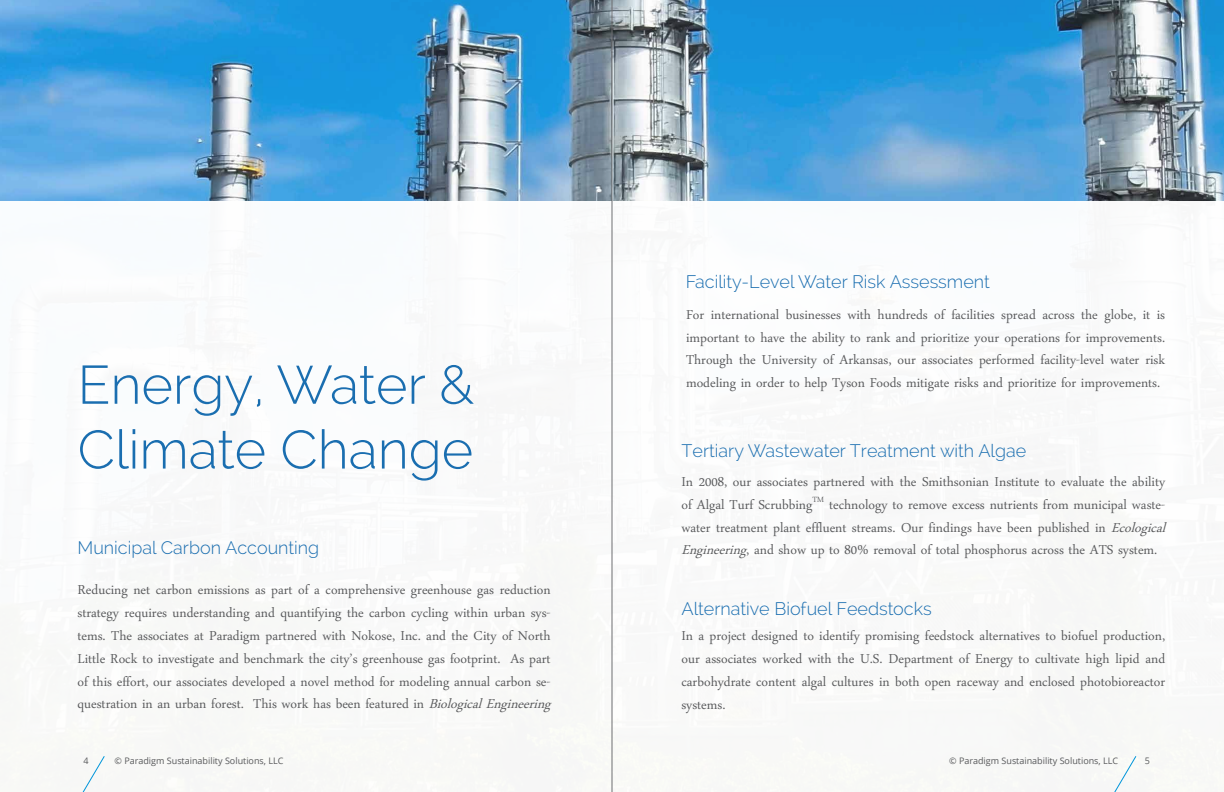
<style>
.page{position:relative;width:1224px;height:792px;background:#fff}
.page>*{position:absolute;margin:0;border:0;box-sizing:border-box;transform-origin:0 0}
.t1{font:300 54px/64.8px "Raleway";color:#1a6eb0}
.t2{font:19px/22.8px "Daun Penh";color:#58595b}
.t3{font:300 18px "Raleway";color:#1a6eb0}
.t4{font:9px "Open Sans";color:#58595b}
.s1{font-style:italic}
</style>
<div class="page">
<img style="left:0;top:0;width:1224px;height:201px">
<svg style="left:1114px;top:756px;width:23px;height:36px"></svg>
<svg style="left:82px;top:756px;width:23px;height:36px"></svg>
<hr style="left:612px;top:0;width:1px;height:792px;background:#6d6e71">
<h1 class="t1" style="left:78px;top:352px;width:398px">Energy, Water &amp;<br>Climate Change</h1>
<p class="t3" style="left:78px;top:537px;width:243px">Municipal Carbon Accounting</p>
<p class="t2" style="left:78px;top:576px;width:482px">Reducing net carbon emissions as part of a comprehensive greenhouse gas reduction strategy requires understanding and quantifying the carbon cycling within urban sys&shy;tems. The associates at Paradigm partnered with Nokose, Inc. and the City of North Little Rock to investigate and benchmark the city’s greenhouse gas footprint. As part of this effort, our associates developed a novel method for modeling annual carbon se&shy;questration in an urban forest. This work has been featured in <span class="s1">BiologicalEngineering</span></p>
<p class="t3" style="left:686px;top:272px;width:306px">Facility-Level Water Risk Assessment</p>
<p class="t2" style="left:686px;top:301px;width:481px;text-align:justify">For international businesses with hundreds of facilities spread across the globe, it is important to have the ability to rank and prioritize your operations for improvements.<br>Through the University of Arkansas, our associates performed facility-level water risk modeling in order to help Tyson Foods mitigate risks and prioritize for improvements.</p>
<p class="t3" style="left:681px;top:440px;width:346px">Tertiary Wastewater Treatment with Algae</p>
<p class="t2" style="left:681px;top:468px;width:493px">In 2008, our associates partnered with the Smithsonian Institute to evaluate the ability of Algal Turf Scrubbing<sup>TM</sup> technology to remove excess nutrients from municipal waste&shy;water treatment plant effluent streams. Our findings have been published in <span class="s1">Ecological Engineering</span>, and show up to 80% removal of total phosphorus across the ATS system.</p>
<p class="t3" style="left:681px;top:599px;width:252px">Alternative Biofuel Feedstocks</p>
<p class="t2" style="left:681px;top:622px;width:485px;text-align:justify">In a project designed to identify promising feedstock alternatives to biofuel production, our associates worked with the U.S. Department of Energy to cultivate high lipid and carbohydrate content algal cultures in both open raceway and enclosed photobioreactor systems.</p>
<p class="t4" style="left:83px;top:755px;width:7px">4</p>
<p class="t4" style="left:115px;top:755px;width:170px">© Paradigm Sustainability Solutions, LLC</p>
<p class="t4" style="left:949px;top:755px;width:170px">© Paradigm Sustainability Solutions, LLC</p>
<p class="t4" style="left:1145px;top:755px;width:7px">5</p>
</div>
